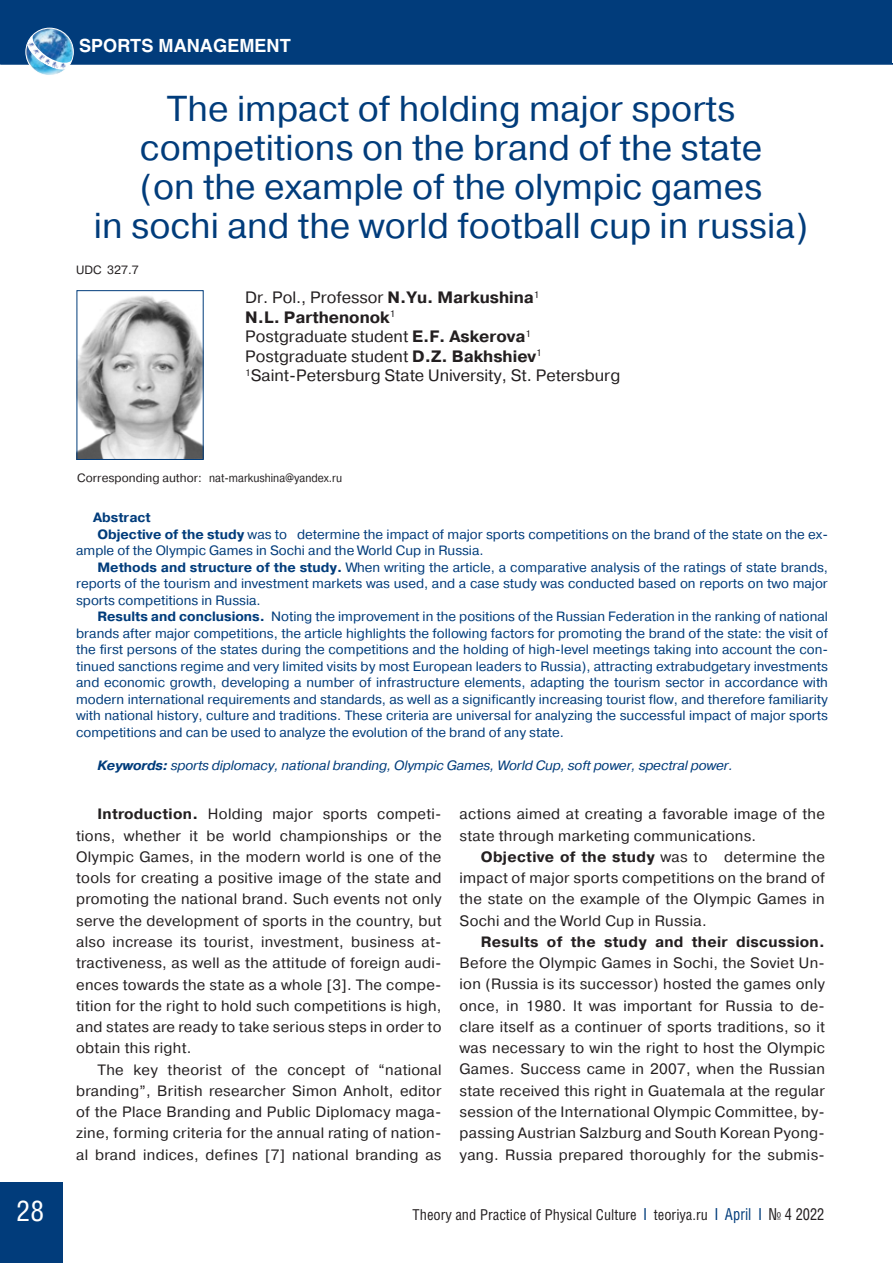
<style>
.page{position:relative;width:893px;height:1263px;background:#fff}
.page>*{position:absolute;margin:0;border:0;box-sizing:border-box;transform-origin:0 0}
.t1{font:36px/39px "Pragmatica C";color:#013c7b;text-align:center}
.t2{font:28.5px "Helios Cond C";color:#fff}
.t3{font:700 18px "Helios C";color:#fff}
.t4{font:16.5px/19.5px "Pragmatica C";color:#231f20}
.t5{font:15px/21.3px "Pragmatica C";letter-spacing:.02em;color:#231f20;text-align:justify}
.t6{font:15px "Helios Cond C";color:#231f20}
.t7{font:700 15px "Pragmatica C";letter-spacing:.02em;color:#231f20}
.t8{font:13.5px "Pragmatica C";color:#013c7b}
.t9{font:italic 13.5px "Pragmatica C";letter-spacing:-.01em;color:#013c7b}
.t10{font:700 13.5px "Pragmatica C";color:#013c7b}
.t11{font:12px "Pragmatica C";color:#231f20}
.s1{font-weight:700}
.s2{font-weight:700;font-size:16.5px;color:#013c7b}
.s3{font-size:16.5px;color:#013c7b}
.s4{font-size:16.5px}
</style>
<div class="page">
<hr style="left:0;top:63px;width:893px;height:2px;background:#013c7b">
<div style="left:0;top:1182px;width:62px;height:81px;background:#013c7b"></div>
<div style="left:1px;top:0;width:891px;height:64px;background:#013c7b"></div>
<img style="left:79px;top:295px;width:123px;height:163px">
<div style="left:77px;top:290px;width:127px;height:170px;border:1px solid #013c7b"></div>
<img style="left:34px;top:28px;width:45px;height:46px">
<div style="left:26px;top:28px;width:47px;height:48px;border:1px solid #fff;border-radius:50%"></div>
<svg style="left:26px;top:33px;width:46px;height:40px;background:#7db0d4"></svg>
<p class="t3" style="left:79px;top:35px;width:213px">SPORTS MANAGEMENT</p>
<h1 class="t1" style="left:94px;top:90px;width:716px">The impact of holding major sports competitions on the brand of the state<br>(on the example of the olympic games<br>in sochi and the world football cup in russia)</h1>
<p class="t11" style="left:76px;top:263px;width:64px">UDC 327.7</p>
<p class="t4" style="left:245px;top:288px;width:377px">Dr. Pol., Professor <span class="s1">N.Yu. Markushina</span><sup>1<br></sup><span class="s1">N.L. Parthenonok</span><sup>1<br></sup>Postgraduate student <span class="s1">E.F. Askerova</span><sup>1<br></sup>Postgraduate student <span class="s1">D.Z. Bakhshiev</span><sup>1<br>1</sup>Saint-Petersburg State University, St. Petersburg</p>
<p class="t11" style="left:77px;top:471px;width:266px">Corresponding author: nat-markushina@yandex.ru</p>
<p class="t10" style="left:93px;top:510px;width:59px">Abstract</p>
<p class="t8" style="left:97px;top:527px;width:732px"><span class="s1">Objective of the study</span> was to determine the impact of major sports competitions on the brand of the state on the ex-</p>
<p class="t8" style="left:76px;top:543px;width:409px">ample of the Olympic Games in Sochi and the World Cup in Russia.</p>
<p class="t8" style="left:97px;top:560px;width:732px"><span class="s1">Methods and structure of the study.</span> When writing the article, a comparative analysis of the ratings of state brands,</p>
<p class="t8" style="left:76px;top:576px;width:753px">reports of the tourism and investment markets was used, and a case study was conducted based on reports on two major</p>
<p class="t8" style="left:76px;top:593px;width:186px">sports competitions in Russia.</p>
<p class="t8" style="left:97px;top:609px;width:732px"><span class="s1">Results and conclusions.</span> Noting the improvement in the positions of the Russian Federation in the ranking of national</p>
<p class="t8" style="left:76px;top:626px;width:753px">brands after major competitions, the article highlights the following factors for promoting the brand of the state: the visit of</p>
<p class="t8" style="left:76px;top:642px;width:753px">the first persons of the states during the competitions and the holding of high-level meetings taking into account the con-</p>
<p class="t8" style="left:76px;top:659px;width:753px">tinued sanctions regime and very limited visits by most European leaders to Russia), attracting extrabudgetary investments</p>
<p class="t8" style="left:76px;top:675px;width:753px">and economic growth, developing a number of infrastructure elements, adapting the tourism sector in accordance with</p>
<p class="t8" style="left:76px;top:692px;width:753px">modern international requirements and standards, as well as a significantly increasing tourist flow, and therefore familiarity</p>
<p class="t8" style="left:76px;top:708px;width:753px">with national history, culture and traditions. These criteria are universal for analyzing the successful impact of major sports</p>
<p class="t8" style="left:76px;top:725px;width:489px">competitions and can be used to analyze the evolution of the brand of any state.</p>
<p class="t9" style="left:97px;top:758px;width:637px"><span class="s1">Keywords:</span> sports diplomacy, national branding, Olympic Games, World Cup, soft power, spectral power.</p>
<p class="t5" style="left:76px;top:804px;width:367px;text-indent:21px"><span class="s1">Introduction.</span> Holding major sports competi&shy;tions, whether it be world championships or the Olympic Games, in the modern world is one of the tools for creating a positive image of the state and promoting the national brand. Such events not only serve the development of sports in the country, but also increase its tourist, investment, business at&shy;tractiveness, as well as the attitude of foreign audi&shy;ences towards the state as a whole [3]. The compe&shy;tition for the right to hold such competitions is high, and states are ready to take serious steps in order to obtain this right.</p>
<p class="t5" style="left:76px;top:1059px;width:367px;text-indent:21px">The key theorist of the concept of “national branding”, British researcher Simon Anholt, editor of the Place Branding and Public Diplomacy maga&shy;zine, forming criteria for the annual rating of nation&shy;al brand indices, defines [7] national branding as</p>
<p class="t5" style="left:460px;top:804px;width:367px">actions aimed at creating a favorable image of the state through marketing communications.</p>
<p class="t5" style="left:460px;top:846px;width:367px;text-indent:21px"><span class="s1">Objective of the study</span> was to determine the impact of major sports competitions on the brand of the state on the example of the Olympic Games in Sochi and the World Cup in Russia.</p>
<p class="t7" style="left:481px;top:933px;width:346px">Results of the study and their discussion.</p>
<p class="t5" style="left:460px;top:952px;width:367px">Before the Olympic Games in Sochi, the Soviet Un&shy;ion (Russia is its successor) hosted the games only once, in 1980. It was important for Russia to de&shy;clare itself as a continuer of sports traditions, so it was necessary to win the right to host the Olympic Games. Success came in 2007, when the Russian state received this right in Guatemala at the regular session of the International Olympic Committee, by&shy;passing Austrian Salzburg and South Korean Pyong&shy;yang. Russia prepared thoroughly for the submis-</p>
<h2 class="t2" style="left:17px;top:1194px;width:29px">28</h2>
<p class="t6" style="left:413px;top:1205px;width:413px">Theory and Practice of Physical Culture <span class="s2">|</span> teoriya.ru <span class="s2">|</span> <span class="s3">April</span> <span class="s2">|</span> <span class="s4">№ 4 2022</span></p>
</div>
